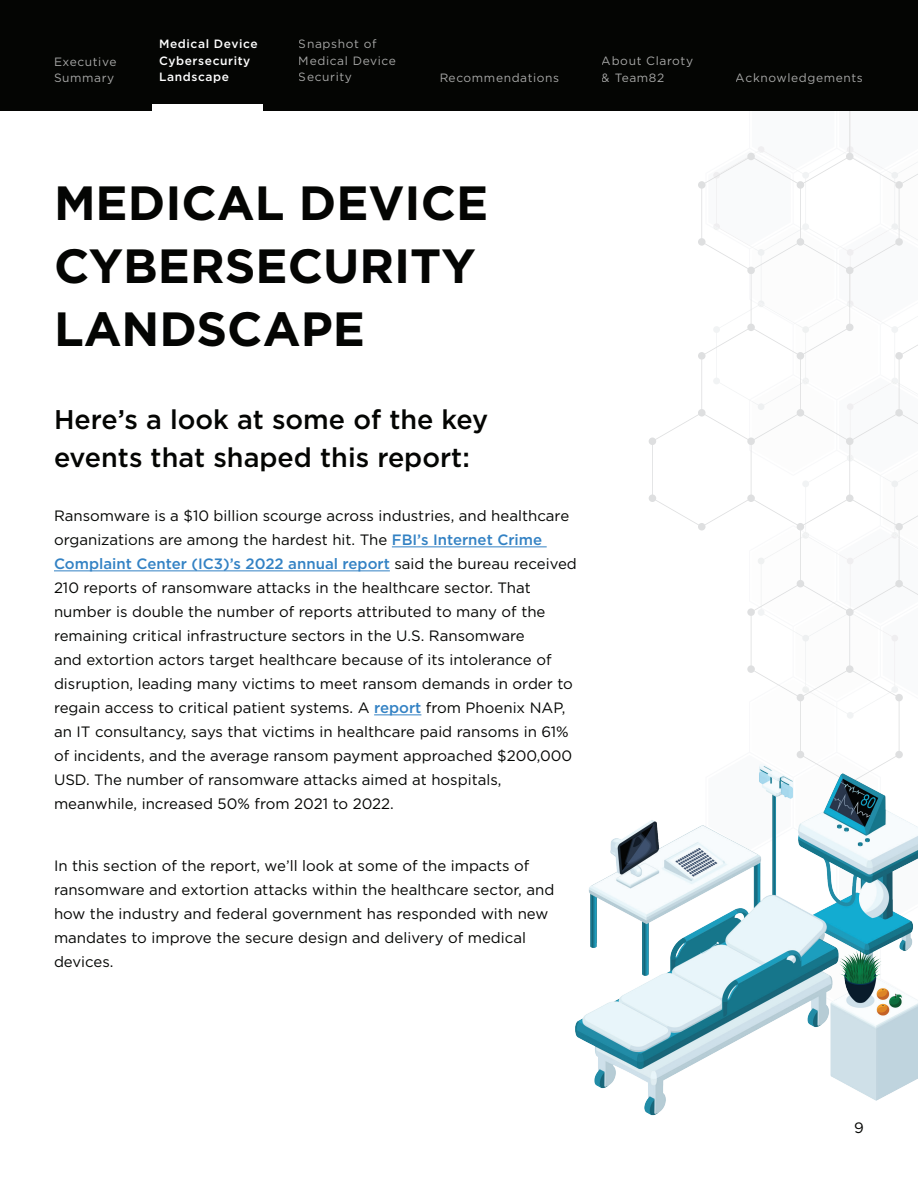
<style>
.page{position:relative;width:918px;height:1188px;background:#fff}
.page>*{position:absolute;margin:0;border:0;box-sizing:border-box;transform-origin:0 0}
.t1{font:700 48px/63px "Gotham";color:#040503}
.t2{font:500 27px/37.5px "Gotham";color:#040503}
.t3{font:15px/24px "Gotham";color:#040503}
.t4{font:12px/16.5px "Gotham";letter-spacing:.05em;color:#fff}
.t5{font:500 12px/16.5px "Gotham";letter-spacing:.05em;color:#fff}
.s1{font-weight:500;color:#3382c4}
</style>
<div class="page">
<svg style="left:649px;top:110px;width:269px;height:648px"></svg>
<div style="left:0;top:0;width:918px;height:110px;background:#040503"></div>
<div style="left:152px;top:104px;width:110px;height:17px;background:#fff"></div>
<img style="left:575px;top:758px;width:343px;height:358px">
<hr style="left:392px;top:546px;width:155px;height:1px;background:#3382c4">
<hr style="left:54px;top:570px;width:336px;height:1px;background:#3382c4">
<hr style="left:374px;top:714px;width:47px;height:1px;background:#3382c4">
<p class="t4" style="left:54px;top:53px;width:64px">Executive<br>Summary</p>
<p class="t5" style="left:159px;top:36px;width:100px">Medical Device<br>Cybersecurity<br>Landscape</p>
<p class="t4" style="left:299px;top:36px;width:99px">Snapshot of<br>Medical Device<br>Security</p>
<p class="t4" style="left:440px;top:69px;width:121px">Recommendations</p>
<p class="t4" style="left:602px;top:52px;width:93px">About Claroty &amp; Team82</p>
<h1 class="t1" style="left:54px;top:171px;width:436px">MEDICAL DEVICE<br>CYBERSECURITY<br>LANDSCAPE</h1>
<h2 class="t2" style="left:54px;top:400px;width:436px">Here’s a look at some of the key events that shaped this report:</h2>
<p class="t3" style="left:54px;top:504px;width:524px">Ransomware is a $10 billion scourge across industries, and healthcare organizations are among the hardest hit. The <span class="s1">FBI’s Internet Crime Complaint Center (IC3)’s 2022 annual report</span> said the bureau received 210 reports of ransomware attacks in the healthcare sector. That number is double the number of reports attributed to many of the remaining critical infrastructure sectors in the U.S. Ransomware<br>and extortion actors target healthcare because of its intolerance of disruption, leading many victims to meet ransom demands in order to regain access to critical patient systems. A <span class="s1">report</span> from Phoenix NAP, an IT consultancy, says that victims in healthcare paid ransoms in 61% of incidents, and the average ransom payment approached $200,000<br>USD. The number of ransomware attacks aimed at hospitals, meanwhile, increased 50% from 2021 to 2022.</p>
<p class="t3" style="left:54px;top:853px;width:502px">In this section of the report, we’ll look at some of the impacts of ransomware and extortion attacks within the healthcare sector, and how the industry and federal government has responded with new mandates to improve the secure design and delivery of medical devices.</p>
<p class="t4" style="left:736px;top:69px;width:129px">Acknowledgements</p>
<p class="t3" style="left:854px;top:1115px;width:11px">9</p>
</div>
